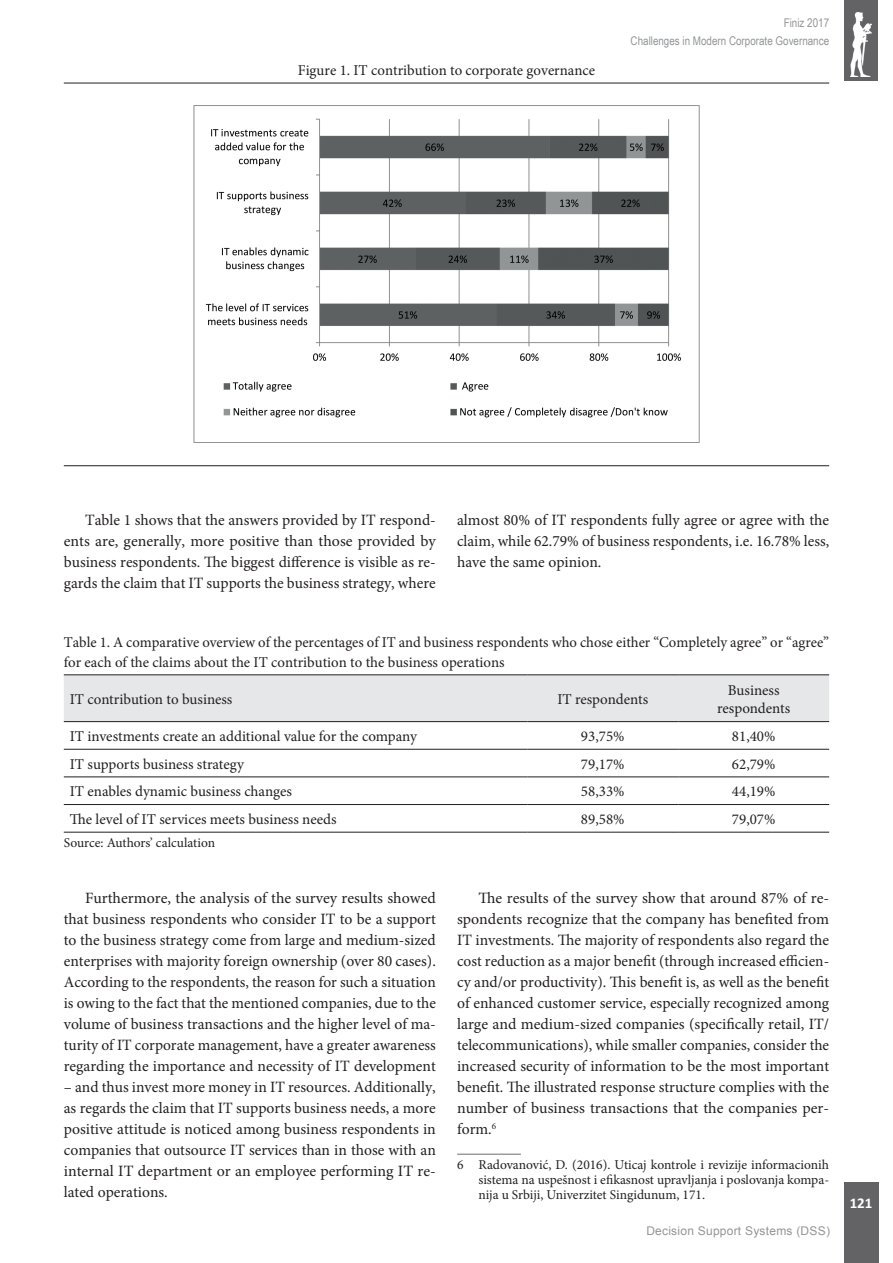
<style>
.page{position:relative;width:893px;height:1263px;background:#fff}
.page>*{position:absolute;margin:0;border:0;box-sizing:border-box;transform-origin:0 0}
.t1{font:15.75px/21px "Minion Pro";color:#231f20;text-align:justify}
.t2{font:15px/19.5px "Minion Pro";color:#231f20}
.t3{font:700 15px "Calibri";color:#fff}
.t4{font:13.5px/15px "Minion Pro";color:#231f20;text-align:justify}
.t5{font:12px/18px "Arial Narrow";color:#939598;text-align:right}
.t6{font:12px "Arial";letter-spacing:.02em;color:#939598}
</style>
<div class="page">
<div style="left:844px;top:1182px;width:34px;height:81px;background:#636366"></div>
<div style="left:844px;top:0;width:34px;height:81px;background:#636366"></div>
<img style="left:851px;top:13px;width:20px;height:64px">
<hr style="left:64px;top:83px;width:765px;height:1px;background:#231f20">
<hr style="left:64px;top:465px;width:765px;height:1px;background:#231f20">
<img style="left:193px;top:105px;width:507px;height:338px">
<div style="left:64px;top:676px;width:765px;height:45px;background:#e6e7e9"></div>
<hr style="left:64px;top:675px;width:463px;height:1px;background:#231f20">
<hr style="left:527px;top:675px;width:151px;height:1px;background:#231f20">
<hr style="left:678px;top:675px;width:151px;height:1px;background:#231f20">
<hr style="left:64px;top:721px;width:463px;height:1px;background:#231f20">
<hr style="left:527px;top:721px;width:151px;height:1px;background:#231f20">
<hr style="left:678px;top:721px;width:151px;height:1px;background:#231f20">
<hr style="left:64px;top:749px;width:463px;height:1px;background:#231f20">
<hr style="left:527px;top:749px;width:151px;height:1px;background:#231f20">
<hr style="left:678px;top:749px;width:151px;height:1px;background:#231f20">
<hr style="left:64px;top:777px;width:463px;height:1px;background:#231f20">
<hr style="left:527px;top:777px;width:151px;height:1px;background:#231f20">
<hr style="left:678px;top:777px;width:151px;height:1px;background:#231f20">
<hr style="left:64px;top:804px;width:463px;height:1px;background:#231f20">
<hr style="left:527px;top:804px;width:151px;height:1px;background:#231f20">
<hr style="left:678px;top:804px;width:151px;height:1px;background:#231f20">
<hr style="left:64px;top:832px;width:463px;height:1px;background:#231f20">
<hr style="left:527px;top:832px;width:151px;height:1px;background:#231f20">
<hr style="left:678px;top:832px;width:151px;height:1px;background:#231f20">
<hr style="left:457px;top:1154px;width:64px;height:1px;background:#6c6d70">
<p class="t2" style="left:298px;top:60px;width:299px">Figure 1. IT contribution to corporate governance</p>
<p class="t5" style="left:631px;top:14px;width:200px">Finiz 2017<br>Challenges in Modern Corporate Governance</p>
<p class="t1" style="left:64px;top:509px;width:374px;text-indent:21px">Table 1 shows that the answers provided by IT respond&shy;ents are, generally, more positive than those provided by business respondents. The biggest difference is visible as re&shy;gards the claim that IT supports the business strategy, where</p>
<p class="t1" style="left:457px;top:509px;width:374px">almost 80% of IT respondents fully agree or agree with the claim, while 62.79% of business respondents, i.e. 16.78% less, have the same opinion.</p>
<p class="t2" style="left:64px;top:633px;width:767px">Table 1. A comparative overview of the percentages of IT and business respondents who chose either “Completely agree” or “agree” for each of the claims about the IT contribution to the business operations</p>
<p class="t2" style="left:70px;top:689px;width:164px">IT contribution to business</p>
<p class="t2" style="left:557px;top:689px;width:92px">IT respondents</p>
<p class="t2" style="left:717px;top:681px;width:75px;line-height:18px;text-align:center">Business respondents</p>
<p class="t2" style="left:70px;top:727px;width:349px">IT investments create an additional value for the company</p>
<p class="t2" style="left:581px;top:727px;width:45px">93,75%</p>
<p class="t2" style="left:732px;top:727px;width:45px">81,40%</p>
<p class="t2" style="left:70px;top:754px;width:176px">IT supports business strategy</p>
<p class="t2" style="left:581px;top:754px;width:45px">79,17%</p>
<p class="t2" style="left:732px;top:754px;width:45px">62,79%</p>
<p class="t2" style="left:70px;top:782px;width:224px">IT enables dynamic business changes</p>
<p class="t2" style="left:581px;top:782px;width:45px">58,33%</p>
<p class="t2" style="left:732px;top:782px;width:45px">44,19%</p>
<p class="t2" style="left:70px;top:809px;width:268px">The level of IT services meets business needs</p>
<p class="t2" style="left:581px;top:809px;width:45px">89,58%</p>
<p class="t2" style="left:732px;top:809px;width:45px">79,07%</p>
<p class="t4" style="left:64px;top:835px;width:153px">Source: Authors’ calculation</p>
<p class="t1" style="left:64px;top:888px;width:374px;text-indent:21px">Furthermore, the analysis of the survey results showed that business respondents who consider IT to be a support to the business strategy come from large and medium-sized enterprises with majority foreign ownership (over 80 cases).<br>According to the respondents, the reason for such a situation is owing to the fact that the mentioned companies, due to the volume of business transactions and the higher level of ma&shy;turity of IT corporate management, have a greater awareness regarding the importance and necessity of IT development</p>
<p class="t1" style="left:64px;top:1077px;width:374px">– and thus invest more money in IT resources. Additionally, as regards the claim that IT supports business needs, a more positive attitude is noticed among business respondents in companies that outsource IT services than in those with an internal IT department or an employee performing IT re&shy;lated operations.</p>
<p class="t1" style="left:457px;top:888px;width:374px;text-indent:21px">The results of the survey show that around 87% of re&shy;spondents recognize that the company has benefited from IT investments. The majority of respondents also regard the cost reduction as a major benefit (through increased efficien&shy;cy and/or productivity). This benefit is, as well as the benefit of enhanced customer service, especially recognized among large and medium-sized companies (specifically retail, IT/ telecommunications), while smaller companies, consider the increased security of information to be the most important benefit. The illustrated response structure complies with the number of business transactions that the companies per&shy;form.<sup>6</sup></p>
<p class="t4" style="left:478px;top:1157px;width:352px;text-indent:-21px">6 Radovanović, D. (2016). Uticaj kontrole i revizije informacionih sistema na uspešnost i efikasnost upravljanja i poslovanja kompa&shy;nija u Srbiji, Univerzitet Singidunum, 171.</p>
<p class="t6" style="left:646px;top:1223px;width:185px">Decision Support Systems (DSS)</p>
<p class="t3" style="left:850px;top:1194px;width:24px">121</p>
</div>
